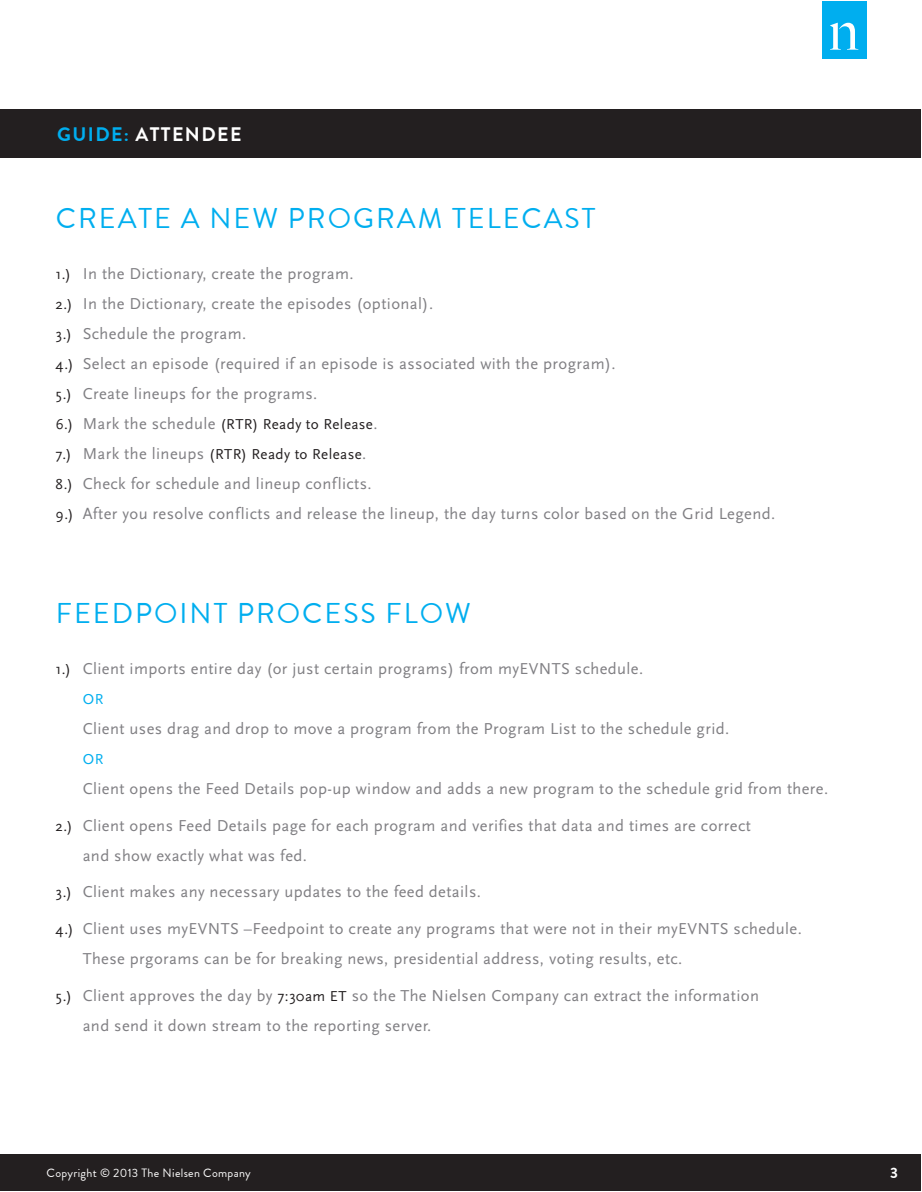
<style>
.page{position:relative;width:922px;height:1192px;background:#fff}
.page>*{position:absolute;margin:0;border:0;box-sizing:border-box;transform-origin:0 0}
.Section_-_Level1{font:28.5px "Brandon Grotesque";letter-spacing:.07em;color:#00aeef}
.t1{font:700 19.5px "Brandon Grotesque";letter-spacing:.07em;color:#fff}
.Numbered_List{font:16.5px/30px "Scala Sans OT";letter-spacing:.025em;color:#807f83}
.Numbered_List-2{font:15px "Scala Sans OT";letter-spacing:.025em;color:#231f20}
.Numbered_List-3{font:15px "Scala Sans OT";color:#00aeef}
.t2{font:700 15px "Brandon Grotesque";color:#fff}
.t3{font:12px "Brandon Grotesque";letter-spacing:.025em;color:#fff}
.s1{color:#00aeef}
.s2{font-size:15px;color:#231f20}
.s3{font-size:16.5px;color:#807f83}
</style>
<div class="page">
<div style="left:2px;top:1154px;width:918px;height:36px;background:#231f20"></div>
<hr style="left:0;top:1154px;width:2px;height:36px;background:#231f20">
<div style="left:821px;top:2px;width:45px;height:57px;background:#00aeef"></div>
<svg style="left:830px;top:23px;width:28px;height:27px"></svg>
<div style="left:2px;top:110px;width:918px;height:48px;background:#231f20"></div>
<hr style="left:0;top:110px;width:2px;height:48px;background:#231f20">
<p class="t1" style="left:57px;top:121px;width:186px"><span class="s1">GUIDE:</span> ATTENDEE</p>
<p class="Section_-_Level1" style="left:56px;top:200px;width:541px">CREATE A NEW PROGRAM TELECAST</p>
<p class="Numbered_List" style="left:56px;top:259px;width:299px"><span class="s2">1.)</span> In the Dictionary, create the program.</p>
<p class="Numbered_List" style="left:56px;top:289px;width:379px"><span class="s2">2.)</span> In the Dictionary, create the episodes (optional).</p>
<p class="Numbered_List" style="left:56px;top:319px;width:192px"><span class="s2">3.)</span> Schedule the program.</p>
<p class="Numbered_List" style="left:56px;top:349px;width:561px"><span class="s2">4.)</span> Select an episode (required if an episode is associated with the program).</p>
<p class="Numbered_List" style="left:56px;top:379px;width:263px"><span class="s2">5.)</span> Create lineups for the programs.</p>
<p class="Numbered_List-2" style="left:56px;top:416px;width:323px">6.) <span class="s3">Mark the schedule</span> (RTR) Ready to Release<span class="s3">.</span></p>
<p class="Numbered_List-2" style="left:56px;top:446px;width:312px">7.) <span class="s3">Mark the lineups</span> (RTR) Ready to Release<span class="s3">.</span></p>
<p class="Numbered_List" style="left:56px;top:469px;width:317px"><span class="s2">8.)</span> Check for schedule and lineup conflicts.</p>
<p class="Numbered_List" style="left:56px;top:499px;width:720px"><span class="s2">9.)</span> After you resolve conflicts and release the lineup, the day turns color based on the Grid Legend.</p>
<p class="Section_-_Level1" style="left:56px;top:595px;width:416px">FEEDPOINT PROCESS FLOW</p>
<p class="Numbered_List" style="left:56px;top:653px;width:589px"><span class="s2">1.)</span> Client imports entire day (or just certain programs) from myEVNTS schedule.</p>
<p class="Numbered_List-3" style="left:83px;top:690px;width:22px">OR</p>
<p class="Numbered_List" style="left:83px;top:713px;width:648px">Client uses drag and drop to move a program from the Program List to the schedule grid.</p>
<p class="Numbered_List-3" style="left:83px;top:750px;width:22px">OR</p>
<p class="Numbered_List" style="left:83px;top:773px;width:746px">Client opens the Feed Details pop-up window and adds a new program to the schedule grid from there.</p>
<p class="Numbered_List" style="left:83px;top:810px;width:669px;text-indent:-27px"><span class="s2">2.)</span> Client opens Feed Details page for each program and verifies that data and times are correct and show exactly what was fed.</p>
<p class="Numbered_List" style="left:56px;top:877px;width:426px"><span class="s2">3.)</span> Client makes any necessary updates to the feed details.</p>
<p class="Numbered_List" style="left:83px;top:914px;width:720px;text-indent:-27px"><span class="s2">4.)</span> Client uses myEVNTS –Feedpoint to create any programs that were not in their myEVNTS schedule.<br>These prgorams can be for breaking news, presidential address, voting results, etc.</p>
<p class="Numbered_List" style="left:83px;top:980px;width:677px;text-indent:-27px"><span class="s2">5.)</span> Client approves the day by <span class="s2">7:30am ET</span> so the The Nielsen Company can extract the information and send it down stream to the reporting server.</p>
<p class="t3" style="left:47px;top:1164px;width:206px">Copyright © 2013 The Nielsen Company</p>
<p class="t2" style="left:889px;top:1162px;width:9px">3</p>
</div>
